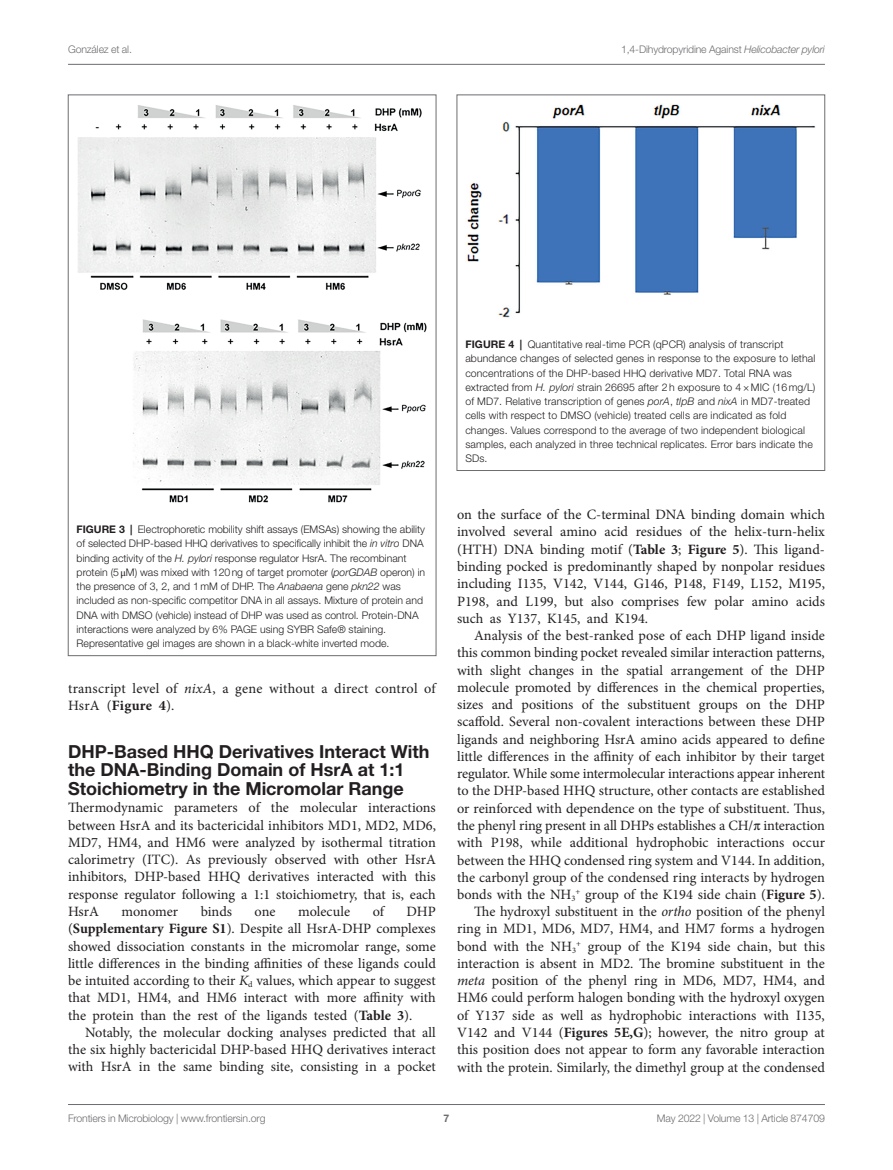
<style>
.page{position:relative;width:893px;height:1170px;background:#fff}
.page>*{position:absolute;margin:0;border:0;box-sizing:border-box;transform-origin:0 0}
.HEAD_2{font:700 18px/18.8px "Helvetica Neue LT Std";color:#231f20}
.TEXT{font:14.25px/17.2px "Minion Pro";color:#231f20;text-align:justify}
.TEXT_FLUSH{font:14.25px/17.2px "Minion Pro";letter-spacing:-.005em;color:#231f20;text-align:justify}
.FIG_LEG{font:300 10.5px/14.2px "Helvetica Neue LT Std";color:#231f20}
.t1{font:300 10.5px "Helvetica Neue LT Std";letter-spacing:-.015em;color:#6c6d70}
.t2{font:700 10.5px "Helvetica Neue LT Std";color:#6c6d70}
.s1{font-style:italic}
.s2{font-weight:700}
.s3{font-family:"STIX General";font-weight:400}
.s4{font-family:"STIX General"}
</style>
<div class="page">
<hr style="left:68px;top:64px;width:757px;height:1px;background:#6c6d70">
<hr style="left:68px;top:1104px;width:757px;height:1px;background:#6c6d70">
<img style="left:78px;top:105px;width:349px;height:398px">
<img style="left:467px;top:104px;width:349px;height:214px">
<p class="t1" style="left:68px;top:42px;width:65px">González et al.</p>
<p class="t1" style="left:621px;top:42px;width:205px">1,4-Dihydropyridine Against <span class="s1">Helicobacter pylori</span></p>
<p class="FIG_LEG" style="left:77px;top:522px;width:350px"><span class="s2">FIGURE 3 |</span> Electrophoretic mobility shift assays (EMSAs) showing the ability of selected DHP-based HHQ derivatives to specifically inhibit the <span class="s1">in vitro</span> DNA binding activity of the <span class="s1">H. pylori</span> response regulator HsrA. The recombinant protein (5<span class="s3">μ</span>M) was mixed with 120ng of target promoter (<span class="s1">porGDAB</span> operon) in the presence of 3, 2, and 1mM of DHP. The <span class="s1">Anabaena</span> gene <span class="s1">pkn22</span> was included as non-specific competitor DNA in all assays. Mixture of protein and DNA with DMSO (vehicle) instead of DHP was used as control. Protein-DNA interactions were analyzed by 6% PAGE using SYBR Safe® staining.<br>Representative gel images are shown in a black-white inverted mode.</p>
<p class="TEXT" style="left:68px;top:680px;width:369px">transcript level of <span class="s1">nixA</span>, a gene without a direct control of<br>HsrA (<span class="s2">Figure 4</span>).</p>
<p class="HEAD_2" style="left:68px;top:741px;width:363px">DHP-Based HHQ Derivatives Interact With the DNA-Binding Domain of HsrA at 1:1<br>Stoichiometry in the Micromolar Range</p>
<p class="TEXT_FLUSH" style="left:68px;top:799px;width:369px">Thermodynamic parameters of the molecular interactions between HsrA and its bactericidal inhibitors MD1, MD2, MD6, MD7, HM4, and HM6 were analyzed by isothermal titration calorimetry (ITC). As previously observed with other HsrA inhibitors, DHP-based HHQ derivatives interacted with this response regulator following a 1:1 stoichiometry, that is, each HsrA</p>
<p class="TEXT_FLUSH" style="left:122px;top:902px;width:58px">monomer</p>
<p class="TEXT_FLUSH" style="left:201px;top:902px;width:33px">binds</p>
<p class="TEXT_FLUSH" style="left:255px;top:902px;width:22px">one</p>
<p class="TEXT_FLUSH" style="left:298px;top:902px;width:53px">molecule</p>
<p class="TEXT_FLUSH" style="left:373px;top:902px;width:13px">of</p>
<p class="TEXT_FLUSH" style="left:68px;top:902px;width:369px;text-indent:339px">DHP (<span class="s2">Supplementary Figure S1</span>). Despite all HsrA-DHP complexes showed dissociation constants in the micromolar range, some little differences in the binding affinities of these ligands could be intuited according to their <span class="s1">K</span><sub>d</sub> values, which appear to suggest that MD1, HM4, and HM6 interact with more affinity with the protein than the rest of the ligands tested (<span class="s2">Table 3</span>).</p>
<p class="TEXT" style="left:68px;top:1023px;width:369px;text-indent:17px">Notably, the molecular docking analyses predicted that all the six highly bactericidal DHP-based HHQ derivatives interact with HsrA in the same binding site, consisting in a pocket</p>
<p class="FIG_LEG" style="left:465px;top:337px;width:352px"><span class="s2">FIGURE 4 |</span> Quantitative real-time PCR (qPCR) analysis of transcript abundance changes of selected genes in response to the exposure to lethal concentrations of the DHP-based HHQ derivative MD7. Total RNA was extracted from <span class="s1">H. pylori</span> strain 26695 after 2 h exposure to 4× MIC (16 mg/L) of MD7. Relative transcription of genes <span class="s1">porA</span>, <span class="s1">tlpB</span> and <span class="s1">nixA</span> in MD7-treated cells with respect to DMSO (vehicle) treated cells are indicated as fold changes. Values correspond to the average of two independent biological samples, each analyzed in three technical replicates. Error bars indicate the SDs.</p>
<p class="TEXT" style="left:457px;top:506px;width:369px">on the surface of the C-terminal DNA binding domain which involved several amino acid residues of the helix-turn-helix (HTH) DNA binding motif (<span class="s2">Table 3</span>; <span class="s2">Figure 5</span>). This ligand&shy;binding pocked is predominantly shaped by nonpolar residues including I135, V142, V144, G146, P148, F149, L152, M195, P198, and L199, but also comprises few polar amino acids such as Y137, K145, and K194.</p>
<p class="TEXT" style="left:457px;top:627px;width:370px;text-indent:17px">Analysis of the best-ranked pose of each DHP ligand inside this common binding pocket revealed similar interaction patterns, with slight changes in the spatial arrangement of the DHP molecule promoted by differences in the chemical properties, sizes and positions of the substituent groups on the DHP scaffold. Several non-covalent interactions between these DHP ligands and neighboring HsrA amino acids appeared to define little differences in the affinity of each inhibitor by their target regulator. While some intermolecular interactions appear inherent to the DHP-based HHQ structure, other contacts are established or reinforced with dependence on the type of substituent. Thus, the phenyl ring present in all DHPs establishes a CH/<span class="s4">π</span> interaction with P198, while additional hydrophobic interactions occur between the HHQ condensed ring system and V144. In addition, the carbonyl group of the condensed ring interacts by hydrogen bonds with the NH<sub>3</sub><sup>+</sup> group of the K194 side chain (<span class="s2">Figure 5</span>).</p>
<p class="TEXT" style="left:457px;top:902px;width:369px;text-indent:17px">The hydroxyl substituent in the <span class="s1">ortho</span> position of the phenyl ring in MD1, MD6, MD7, HM4, and HM7 forms a hydrogen bond with the NH<sub>3</sub><sup>+</sup> group of the K194 side chain, but this interaction is absent in MD2. The bromine substituent in the <span class="s1">meta</span> position of the phenyl ring in MD6, MD7, HM4, and HM6 could perform halogen bonding with the hydroxyl oxygen of Y137 side as well as hydrophobic interactions with I135, V142 and V144 (<span class="s2">Figures 5E,G</span>); however, the nitro group at this position does not appear to form any favorable interaction with the protein. Similarly, the dimethyl group at the condensed</p>
<p class="t1" style="left:68px;top:1111px;width:199px">Frontiers in Microbiology | www.frontiersin.org</p>
<p class="t2" style="left:444px;top:1111px;width:7px">7</p>
<p class="t1" style="left:657px;top:1111px;width:169px">May 2022 | Volume 13 | Article 874709</p>
</div>
